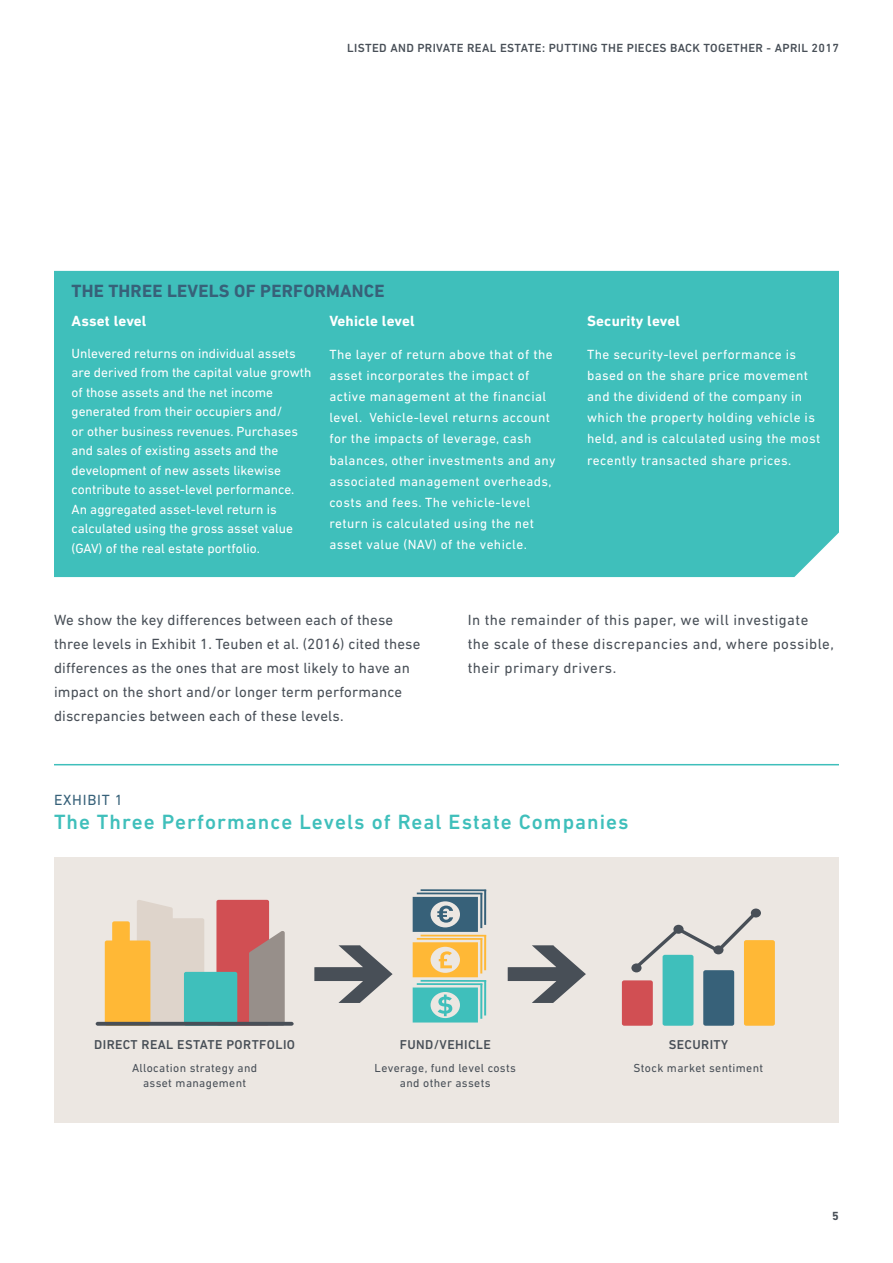
<style>
.page{position:relative;width:893px;height:1263px;background:#fff}
.page>*{position:absolute;margin:0;border:0;box-sizing:border-box;transform-origin:0 0}
.t1{font:500 21px "DIN Next LT Pro";letter-spacing:.05em;color:#3fbfbb}
.t2{font:700 18px "DIN Next LT Pro";letter-spacing:.01em;color:#376179}
.t3{font:15px/24px "DIN Next LT Pro";letter-spacing:.01em;color:#484f57}
.t4{font:15px/24px "DIN Next LT Pro";letter-spacing:.03em;color:#484f57}
.t5{font:700 15px "DIN Next LT Pro";letter-spacing:.01em;color:#fff}
.t6{font:15px "DIN Next LT Pro";letter-spacing:.05em;color:#376179}
.t7{font:13.5px/21px "DIN Next LT Pro";letter-spacing:.03em;color:#fff}
.t8{font:13.5px/19.5px "DIN Next LT Pro";color:#fff}
.t9{font:500 13.05px "DIN Next LT Pro";letter-spacing:.03em;color:#484f57}
.t10{font:500 12px "DIN Next LT Pro";letter-spacing:.03em;color:#484f57}
.t11{font:700 12px "DIN Next LT Pro";color:#484f57}
.t12{font:11.85px/15.5px "DIN Next LT Pro";letter-spacing:.03em;color:#484f57;text-align:center}
</style>
<div class="page">
<div style="left:54px;top:857px;width:785px;height:266px;background:#ece7e2"></div>
<svg style="left:314px;top:945px;width:78px;height:58px"></svg>
<div style="left:216px;top:900px;width:53px;height:126px;background:#d14f53;border-radius:2px"></div>
<svg style="left:249px;top:931px;width:36px;height:91px"></svg>
<svg style="left:105px;top:900px;width:99px;height:122px"></svg>
<div style="left:184px;top:972px;width:53px;height:54px;background:#3fbfbb;border-radius:2px"></div>
<svg style="left:96px;top:1022px;width:198px;height:4px"></svg>
<svg style="left:508px;top:945px;width:78px;height:58px"></svg>
<div style="left:622px;top:980px;width:31px;height:46px;background:#d14f53;border-radius:2px"></div>
<div style="left:663px;top:955px;width:30px;height:71px;background:#3fbfbb;border-radius:2px"></div>
<div style="left:703px;top:970px;width:31px;height:56px;background:#376179;border-radius:2px"></div>
<div style="left:744px;top:940px;width:31px;height:86px;background:#ffb836;border-radius:2px"></div>
<svg style="left:631px;top:910px;width:130px;height:63px"></svg>
<div style="left:631px;top:963px;width:11px;height:9px;background:#484f57;border-radius:50%"></div>
<div style="left:673px;top:925px;width:11px;height:9px;background:#484f57;border-radius:50%"></div>
<div style="left:713px;top:945px;width:10px;height:9px;background:#484f57;border-radius:50%"></div>
<div style="left:751px;top:908px;width:10px;height:9px;background:#484f57;border-radius:50%"></div>
<hr style="left:417px;top:983px;width:65px;height:2px;background:#3fbfbb">
<hr style="left:480px;top:984px;width:2px;height:35px;background:#3fbfbb">
<hr style="left:421px;top:980px;width:65px;height:2px;background:#3fbfbb">
<hr style="left:484px;top:980px;width:2px;height:35px;background:#3fbfbb">
<hr style="left:417px;top:938px;width:65px;height:2px;background:#ffb836">
<hr style="left:480px;top:938px;width:2px;height:35px;background:#ffb836">
<hr style="left:421px;top:935px;width:65px;height:1px;background:#ffb836">
<hr style="left:484px;top:935px;width:2px;height:35px;background:#ffb836">
<hr style="left:417px;top:892px;width:65px;height:2px;background:#376179">
<hr style="left:480px;top:893px;width:2px;height:35px;background:#376179">
<hr style="left:421px;top:889px;width:65px;height:2px;background:#376179">
<hr style="left:484px;top:890px;width:2px;height:35px;background:#376179">
<svg style="left:413px;top:987px;width:65px;height:35px"></svg>
<svg style="left:413px;top:942px;width:65px;height:35px"></svg>
<svg style="left:413px;top:897px;width:65px;height:35px"></svg>
<div style="left:54px;top:271px;width:785px;height:306px;background:#3fbfbb"></div>
<hr style="left:54px;top:764px;width:785px;height:1px;background:#3fbfbb">
<p class="t10" style="left:347px;top:41px;width:493px">LISTED AND PRIVATE REAL ESTATE: PUTTING THE PIECES BACK TOGETHER - APRIL 2017</p>
<h2 class="t2" style="left:72px;top:280px;width:315px">THE THREE LEVELS OF PERFORMANCE</h2>
<p class="t5" style="left:72px;top:312px;width:76px">Asset level</p>
<p class="t8" style="left:72px;top:343px;width:241px">Unlevered returns on individual assets are derived from the capital value growth of those assets and the net income generated from their occupiers and/<br>or other business revenues. Purchases and sales of existing assets and the development of new assets likewise contribute to asset-level performance.<br>An aggregated asset-level return is calculated using the gross asset value (GAV) of the real estate portfolio.</p>
<p class="t5" style="left:329px;top:312px;width:87px">Vehicle level</p>
<p class="t7" style="left:329px;top:344px;width:228px">The layer of return above that of the asset incorporates the impact of active management at the financial level. Vehicle-level returns account for the impacts of leverage, cash balances, other investments and any associated management overheads, costs and fees. The vehicle-level return is calculated using the net asset value (NAV) of the vehicle.</p>
<p class="t5" style="left:587px;top:312px;width:94px">Security level</p>
<p class="t7" style="left:587px;top:344px;width:235px">The security-level performance is based on the share price movement and the dividend of the company in which the property holding vehicle is held, and is calculated using the most recently transacted share prices.</p>
<p class="t3" style="left:54px;top:608px;width:368px">We show the key differences between each of these three levels in Exhibit 1. Teuben et al. (2016) cited these differences as the ones that are most likely to have an impact on the short and/or longer term performance discrepancies between each of these levels.</p>
<p class="t4" style="left:468px;top:608px;width:368px">In the remainder of this paper, we will investigate<br>the scale of these discrepancies and, where possible, their primary drivers.</p>
<p class="t6" style="left:54px;top:791px;width:71px">EXHIBIT 1</p>
<h1 class="t1" style="left:54px;top:809px;width:576px">The Three Performance Levels of Real Estate Companies</h1>
<p class="t9" style="left:94px;top:1037px;width:202px">DIRECT REAL ESTATE PORTFOLIO</p>
<p class="t12" style="left:132px;top:1060px;width:127px">Allocation strategy and asset management</p>
<p class="t9" style="left:400px;top:1037px;width:93px">FUND/VEHICLE</p>
<p class="t12" style="left:375px;top:1060px;width:143px">Leverage, fund level costs and other assets</p>
<p class="t9" style="left:669px;top:1037px;width:61px">SECURITY</p>
<p class="t12" style="left:633px;top:1060px;width:131px">Stock market sentiment</p>
<p class="t11" style="left:832px;top:1209px;width:8px">5</p>
</div>
